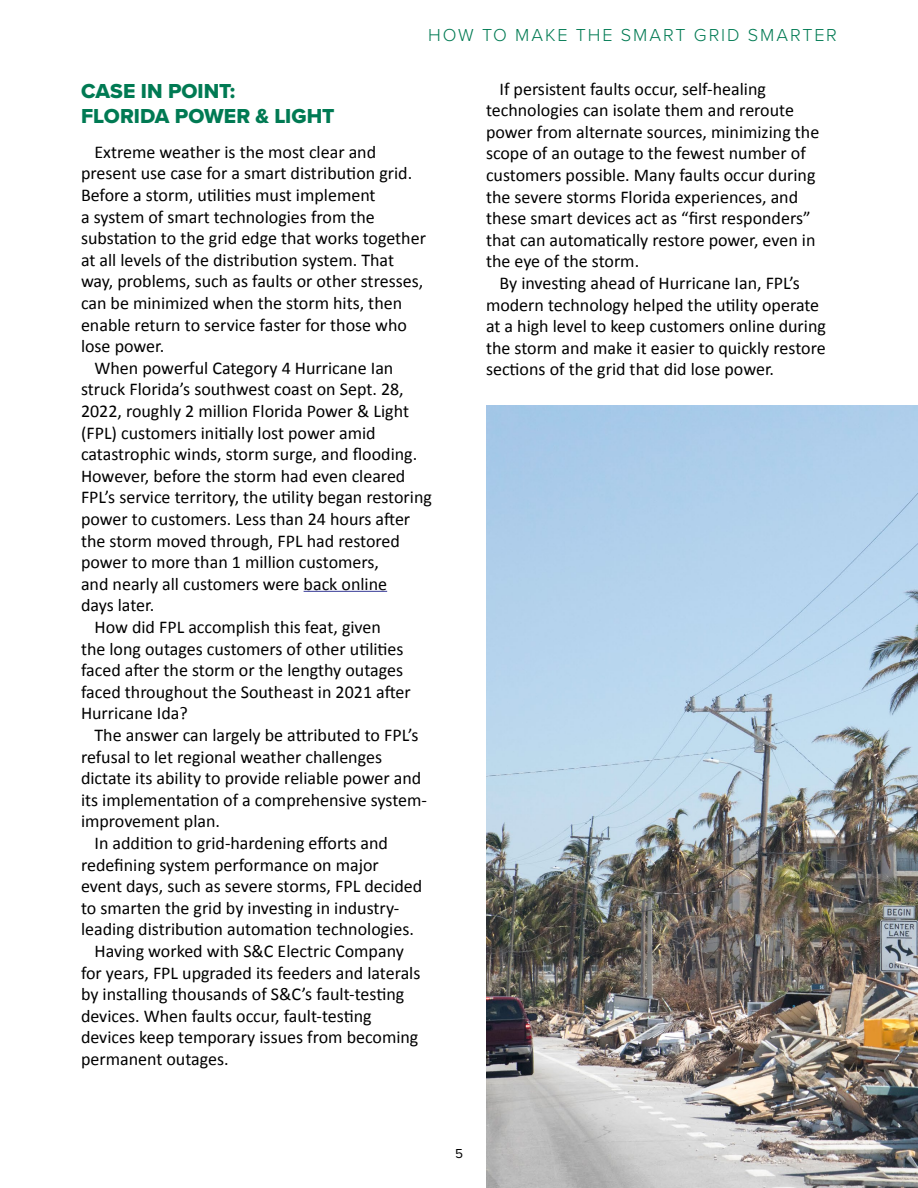
<style>
.page{position:relative;width:918px;height:1188px;background:#fff}
.page>*{position:absolute;margin:0;border:0;box-sizing:border-box;transform-origin:0 0}
.H2___Section_Heading{font:21px/25.2px "Proxima Nova Extrabld";color:#007a53}
.Body{font:18px/21.6px "Calibri";color:#000}
.t1{font:300 18px "Proxima Nova";letter-spacing:.105em;color:#007a53}
.t2{font:13.5px "Proxima Nova";color:#000}
</style>
<div class="page">
<hr style="left:304px;top:591px;width:83px;height:1px;background:#5457a6">
<img style="left:486px;top:405px;width:432px;height:783px">
<p class="t1" style="left:428px;top:22px;width:410px">HOW TO MAKE THE SMART GRID SMARTER</p>
<h2 class="H2___Section_Heading" style="left:81px;top:78px;width:255px">CASE IN POINT:<br>FLORIDA POWER &amp; LIGHT</h2>
<p class="Body" style="left:81px;top:141px;width:346px;text-indent:14px">Extreme weather is the most clear and present use case for a smart distribution grid.<br>Before a storm, utilities must implement<br>a system of smart technologies from the substation to the grid edge that works together at all levels of the distribution system. That way, problems, such as faults or other stresses, can be minimized when the storm hits, then enable return to service faster for those who lose power.</p>
<p class="Body" style="left:81px;top:357px;width:352px;text-indent:14px">When powerful Category 4 Hurricane Ian struck Florida’s southwest coast on Sept. 28, 2022, roughly 2 million Florida Power &amp; Light (FPL) customers initially lost power amid catastrophic winds, storm surge, and flooding.<br>However, before the storm had even cleared FPL’s service territory, the utility began restoring power to customers. Less than 24 hours after the storm moved through, FPL had restored power to more than 1 million customers,<br>and nearly all customers were back online<br>days later.</p>
<p class="Body" style="left:81px;top:616px;width:331px;text-indent:14px">How did FPL accomplish this feat, given<br>the long outages customers of other utilities faced after the storm or the lengthy outages faced throughout the Southeast in 2021 after Hurricane Ida?</p>
<p class="Body" style="left:81px;top:724px;width:348px;text-indent:14px">The answer can largely be attributed to FPL’s refusal to let regional weather challenges dictate its ability to provide reliable power and its implementation of a comprehensive system&shy;improvement plan.</p>
<p class="Body" style="left:81px;top:832px;width:343px;text-indent:14px">In addition to grid-hardening efforts and redefining system performance on major event days, such as severe storms, FPL decided to smarten the grid by investing in industry&shy;leading distribution automation technologies.</p>
<p class="Body" style="left:81px;top:940px;width:341px;text-indent:14px">Having worked with S&amp;C Electric Company for years, FPL upgraded its feeders and laterals by installing thousands of S&amp;C’s fault-testing devices. When faults occur, fault-testing devices keep temporary issues from becoming permanent outages.</p>
<p class="Body" style="left:486px;top:78px;width:335px;text-indent:14px">If persistent faults occur, self-healing technologies can isolate them and reroute power from alternate sources, minimizing the scope of an outage to the fewest number of customers possible. Many faults occur during the severe storms Florida experiences, and these smart devices act as “first responders” that can automatically restore power, even in the eye of the storm.</p>
<p class="Body" style="left:486px;top:272px;width:341px;text-indent:14px">By investing ahead of Hurricane Ian, FPL’s modern technology helped the utility operate at a high level to keep customers online during the storm and make it easier to quickly restore sections of the grid that did lose power.</p>
<p class="t2" style="left:455px;top:1144px;width:9px">5</p>
</div>
